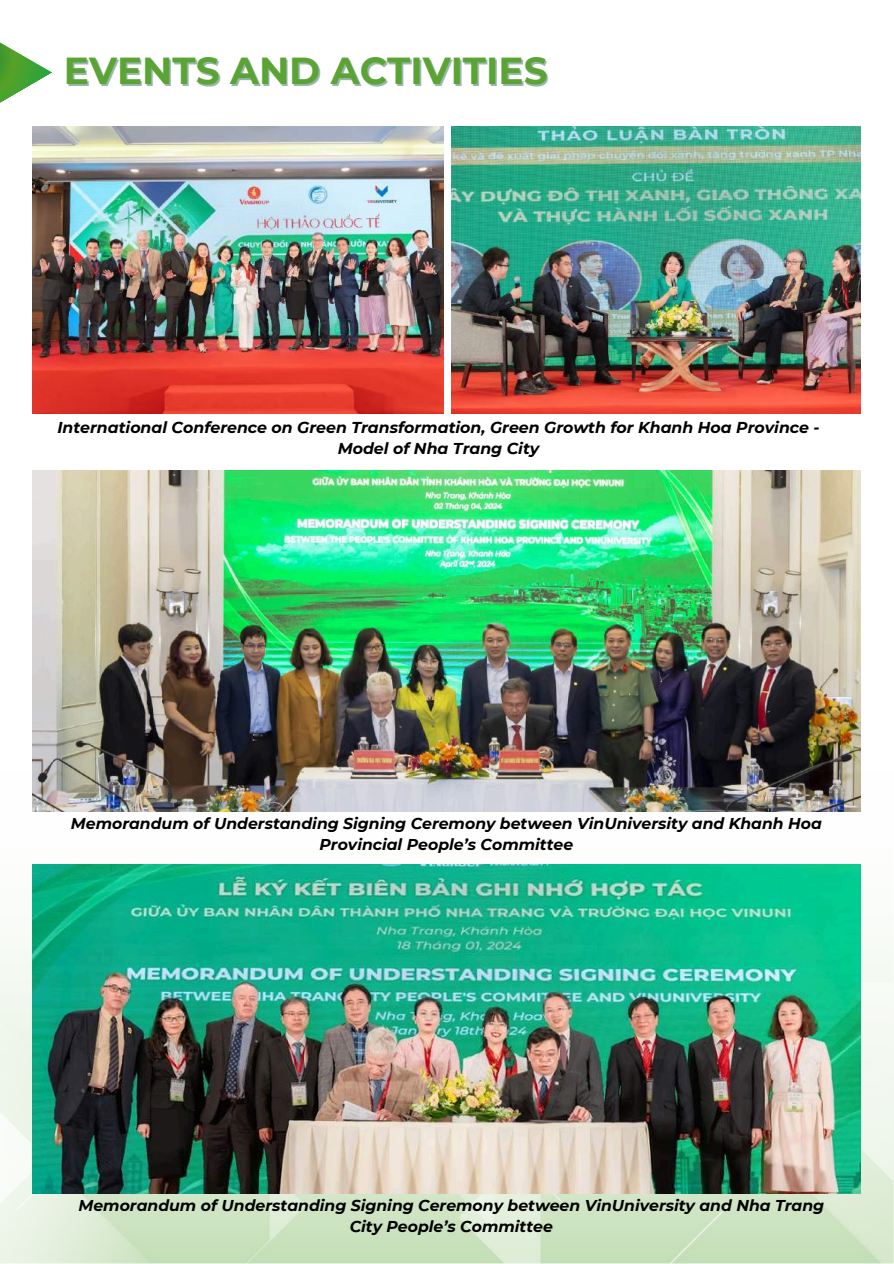
<style>
.page{position:relative;width:894px;height:1264px;background:#fff}
.page>*{position:absolute;margin:0;border:0;box-sizing:border-box;transform-origin:0 0}
.t1{font:700 37.5px "Montserrat";color:#5aa433}
.t2{font:italic 700 15.75px/21.3px "Montserrat";color:#000;text-align:center}
.t3{font:italic 700 15.6px/21.3px "Montserrat";color:#000;text-align:center}
</style>
<div class="page">
<svg style="left:0;top:364px;width:893px;height:618px"></svg>
<img style="left:0;top:982px;width:893px;height:281px">
<img style="left:33px;top:127px;width:410px;height:287px">
<svg style="left:0;top:42px;width:52px;height:61px"></svg>
<img style="left:451px;top:127px;width:409px;height:287px">
<img style="left:33px;top:470px;width:827px;height:341px">
<img style="left:33px;top:864px;width:827px;height:329px">
<h1 class="t1" style="left:64px;top:48px;width:485px">EVENTS AND ACTIVITIES</h1>
<p class="t2" style="left:57px;top:416px;width:763px">International Conference on Green Transformation, Green Growth for Khanh Hoa Province -<br>Model of Nha Trang City</p>
<p class="t3" style="left:71px;top:812px;width:752px">Memorandum of Understanding Signing Ceremony between VinUniversity and Khanh Hoa<br>Provincial People’s Committee</p>
<p class="t3" style="left:78px;top:1194px;width:747px">Memorandum of Understanding Signing Ceremony between VinUniversity and Nha Trang<br>City People’s Committee</p>
</div>
